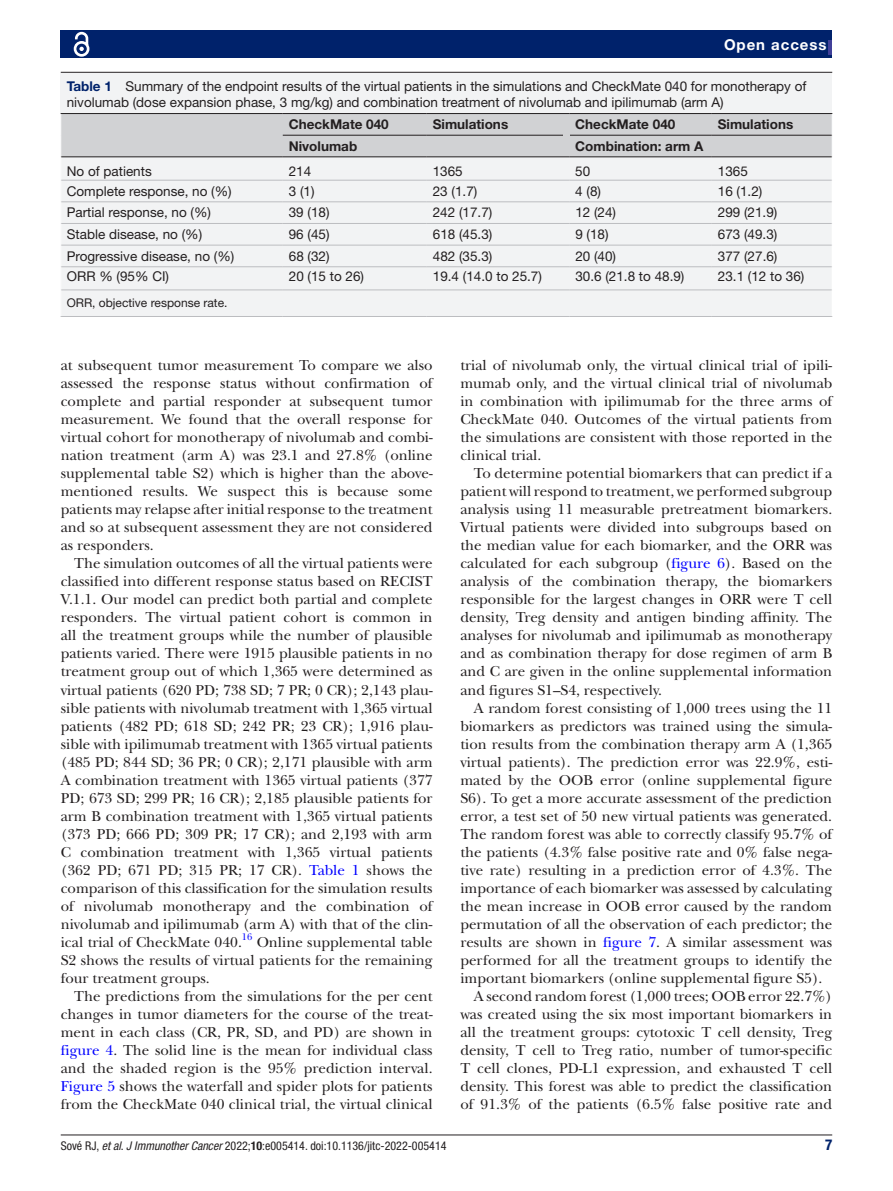
<style>
.page{position:relative;width:893px;height:1191px;background:#fff}
.page>*{position:absolute;margin:0;border:0;box-sizing:border-box;transform-origin:0 0}
.t1{font:15px/18px "New Baskerville";color:#231f20;text-align:justify}
.t2{font:700 15px "Helvetica Neue LT Std";letter-spacing:.065em;color:#fff}
.t3{font:700 condensed 15px "Helvetica Neue LT Std";color:#00226b}
.t4{font:13.5px/16.5px "Helvetica Neue LT Std";color:#231f20}
.t5{font:700 13.5px "Helvetica Neue LT Std";color:#231f20}
.t6{font:condensed 12px "Helvetica Neue LT Std";color:#231f20}
.t7{font:12px "Helvetica Neue LT Std";color:#231f20}
.t8{font:9.9px "New Baskerville";color:#00f}
.s1{font-weight:700;color:#00226b}
.s2{color:#00f}
.s3{font-style:italic}
.s4{font-weight:700}
</style>
<div class="page">
<hr style="left:61px;top:1134px;width:771px;height:1px;background:#231f20">
<div style="left:61px;top:31px;width:771px;height:27px;background:#00226b"></div>
<hr style="left:828px;top:40px;width:4px;height:15px;background:#414099">
<svg style="left:73px;top:31px;width:17px;height:26px"></svg>
<div style="left:61px;top:73px;width:771px;height:244px;background:#f2f3f4"></div>
<hr style="left:61px;top:72px;width:771px;height:1px;background:#231f20">
<hr style="left:61px;top:113px;width:222px;height:1px;background:#231f20">
<hr style="left:283px;top:113px;width:144px;height:1px;background:#231f20">
<hr style="left:427px;top:113px;width:142px;height:1px;background:#231f20">
<hr style="left:569px;top:113px;width:143px;height:1px;background:#231f20">
<hr style="left:712px;top:113px;width:120px;height:1px;background:#231f20">
<hr style="left:61px;top:316px;width:222px;height:1px;background:#bcbdc0">
<hr style="left:283px;top:316px;width:144px;height:1px;background:#bcbdc0">
<hr style="left:427px;top:316px;width:142px;height:1px;background:#bcbdc0">
<hr style="left:569px;top:316px;width:143px;height:1px;background:#bcbdc0">
<hr style="left:712px;top:316px;width:120px;height:1px;background:#bcbdc0">
<svg style="left:60px;top:114px;width:773px;height:177px"></svg>
<p class="t2" style="left:724px;top:35px;width:104px">Open access</p>
<p class="t4" style="left:67px;top:77px;width:741px"><span class="s1">Table 1</span> Summary of the endpoint results of the virtual patients in the simulations and CheckMate 040 for monotherapy of nivolumab (dose expansion phase, 3 mg/kg) and combination treatment of nivolumab and ipilimumab (arm A)</p>
<p class="t5" style="left:289px;top:116px;width:102px">CheckMate 040</p>
<p class="t5" style="left:433px;top:116px;width:77px">Simulations</p>
<p class="t5" style="left:575px;top:116px;width:102px">CheckMate 040</p>
<p class="t5" style="left:718px;top:116px;width:77px">Simulations</p>
<p class="t5" style="left:289px;top:138px;width:70px">Nivolumab</p>
<p class="t5" style="left:575px;top:138px;width:130px">Combination: arm A</p>
<p class="t4" style="left:67px;top:162px;width:87px">No of patients</p>
<p class="t4" style="left:289px;top:162px;width:24px">214</p>
<p class="t4" style="left:433px;top:162px;width:32px">1365</p>
<p class="t4" style="left:575px;top:162px;width:17px">50</p>
<p class="t4" style="left:718px;top:162px;width:32px">1365</p>
<p class="t4" style="left:67px;top:183px;width:167px">Complete response, no (%)</p>
<p class="t4" style="left:289px;top:183px;width:27px">3 (1)</p>
<p class="t4" style="left:433px;top:183px;width:46px">23 (1.7)</p>
<p class="t4" style="left:575px;top:183px;width:27px">4 (8)</p>
<p class="t4" style="left:718px;top:183px;width:46px">16 (1.2)</p>
<p class="t4" style="left:67px;top:204px;width:146px">Partial response, no (%)</p>
<p class="t4" style="left:289px;top:204px;width:42px">39 (18)</p>
<p class="t4" style="left:433px;top:204px;width:61px">242 (17.7)</p>
<p class="t4" style="left:575px;top:204px;width:42px">12 (24)</p>
<p class="t4" style="left:718px;top:204px;width:61px">299 (21.9)</p>
<p class="t4" style="left:67px;top:226px;width:137px">Stable disease, no (%)</p>
<p class="t4" style="left:289px;top:226px;width:42px">96 (45)</p>
<p class="t4" style="left:433px;top:226px;width:61px">618 (45.3)</p>
<p class="t4" style="left:575px;top:226px;width:35px">9 (18)</p>
<p class="t4" style="left:718px;top:226px;width:61px">673 (49.3)</p>
<p class="t4" style="left:67px;top:247px;width:169px">Progressive disease, no (%)</p>
<p class="t4" style="left:289px;top:247px;width:42px">68 (32)</p>
<p class="t4" style="left:433px;top:247px;width:61px">482 (35.3)</p>
<p class="t4" style="left:575px;top:247px;width:42px">20 (40)</p>
<p class="t4" style="left:718px;top:247px;width:61px">377 (27.6)</p>
<p class="t4" style="left:67px;top:268px;width:104px">ORR % (95% CI)</p>
<p class="t4" style="left:289px;top:268px;width:77px">20 (15 to 26)</p>
<p class="t4" style="left:433px;top:268px;width:111px">19.4 (14.0 to 25.7)</p>
<p class="t4" style="left:575px;top:268px;width:111px">30.6 (21.8 to 48.9)</p>
<p class="t4" style="left:718px;top:268px;width:88px">23.1 (12 to 36)</p>
<p class="t7" style="left:67px;top:296px;width:162px">ORR, objective response rate.</p>
<p class="t1" style="left:61px;top:356px;width:373px">at subsequent tumor measurement To compare we also assessed the response status without confirmation of complete and partial responder at subsequent tumor measurement. We found that the overall response for virtual cohort for monotherapy of nivolumab and combi&shy;nation treatment (arm A) was 23.1 and 27.8% (online supplemental table S2) which is higher than the above&shy;mentioned results. We suspect this is because some patients may relapse after initial response to the treatment and so at subsequent assessment they are not considered as responders.</p>
<p class="t1" style="left:61px;top:554px;width:373px;text-indent:14px">The simulation outcomes of all the virtual patients were classified into different response status based on RECIST V.1.1. Our model can predict both partial and complete responders. The virtual patient cohort is common in all the treatment groups while the number of plausible patients varied. There were 1915 plausible patients in no treatment group out of which 1,365 were determined as virtual patients (620 PD; 738 SD; 7 PR; 0 CR); 2,143 plau&shy;sible patients with nivolumab treatment with 1,365 virtual patients (482 PD; 618 SD; 242 PR; 23 CR); 1,916 plau&shy;sible with ipilimumab treatment with 1365 virtual patients (485 PD; 844 SD; 36 PR; 0 CR); 2,171 plausible with arm A combination treatment with 1365 virtual patients (377<br>PD; 673 SD; 299 PR; 16 CR); 2,185 plausible patients for arm B combination treatment with 1,365 virtual patients (373 PD; 666 PD; 309 PR; 17 CR); and 2,193 with arm C combination treatment with 1,365 virtual patients (362 PD; 671 PD; 315 PR; 17 CR). <span class="s2">Table 1</span> shows the comparison of this classification for the simulation results of nivolumab monotherapy and the combination of nivolumab and ipilimumab (arm A) with that of the clin&shy;ical trial of CheckMate 040.</p>
<p class="t8" style="left:242px;top:931px;width:12px">16</p>
<p class="t1" style="left:61px;top:933px;width:373px;text-indent:196px">Online supplemental table S2 shows the results of virtual patients for the remaining four treatment groups.</p>
<p class="t1" style="left:61px;top:987px;width:373px;text-indent:13px">The predictions from the simulations for the per cent changes in tumor diameters for the course of the treat&shy;ment in each class (CR, PR, SD, and PD) are shown in <span class="s2">figure 4</span>. The solid line is the mean for individual class and the shaded region is the 95% prediction interval.<br><span class="s2">Figure 5</span> shows the waterfall and spider plots for patients from the CheckMate 040 clinical trial, the virtual clinical</p>
<p class="t1" style="left:460px;top:356px;width:373px">trial of nivolumab only, the virtual clinical trial of ipili&shy;mumab only, and the virtual clinical trial of nivolumab in combination with ipilimumab for the three arms of CheckMate 040. Outcomes of the virtual patients from the simulations are consistent with those reported in the clinical trial.</p>
<p class="t1" style="left:460px;top:464px;width:373px;text-indent:14px">To determine potential biomarkers that can predict if a patient will respond to treatment, we performed subgroup analysis using 11 measurable pretreatment biomarkers.<br>Virtual patients were divided into subgroups based on the median value for each biomarker, and the ORR was calculated for each subgroup (<span class="s2">figure 6</span>). Based on the analysis of the combination therapy, the biomarkers responsible for the largest changes in ORR were T cell density, Treg density and antigen binding affinity. The analyses for nivolumab and ipilimumab as monotherapy and as combination therapy for dose regimen of arm B and C are given in the online supplemental information and figures S1–S4, respectively.</p>
<p class="t1" style="left:474px;top:699px;width:360px">A random forest consisting of 1,000 trees using the 11</p>
<p class="t1" style="left:460px;top:717px;width:373px">biomarkers as predictors was trained using the simula-</p>
<p class="t1" style="left:460px;top:735px;width:373px">tion results from the combination therapy arm A (1,365</p>
<p class="t1" style="left:460px;top:753px;width:373px">virtual patients). The prediction error was 22.9%, esti-</p>
<p class="t1" style="left:460px;top:771px;width:373px">mated by the OOB error (online supplemental figure</p>
<p class="t1" style="left:460px;top:789px;width:373px">S6). To get a more accurate assessment of the prediction</p>
<p class="t1" style="left:460px;top:807px;width:373px">error, a test set of 50 new virtual patients was generated.</p>
<p class="t1" style="left:460px;top:825px;width:373px">The random forest was able to correctly classify 95.7% of</p>
<p class="t1" style="left:460px;top:843px;width:373px">the patients (4.3% false positive rate and 0% false nega-</p>
<p class="t1" style="left:460px;top:861px;width:373px">tive rate) resulting in a prediction error of 4.3%. The</p>
<p class="t1" style="left:460px;top:879px;width:373px">importance of each biomarker was assessed by calculating</p>
<p class="t1" style="left:460px;top:897px;width:373px">the mean increase in OOB error caused by the random</p>
<p class="t1" style="left:460px;top:915px;width:373px">permutation of all the observation of each predictor; the</p>
<p class="t1" style="left:460px;top:933px;width:373px">results are shown in <span class="s2">figure 7</span>. A similar assessment was</p>
<p class="t1" style="left:460px;top:951px;width:373px">performed for all the treatment groups to identify the</p>
<p class="t1" style="left:460px;top:969px;width:364px">important biomarkers (online supplemental figure S5).</p>
<p class="t1" style="left:474px;top:987px;width:360px">A second random forest (1,000 trees; OOB error 22.7%)</p>
<p class="t1" style="left:460px;top:1005px;width:373px">was created using the six most important biomarkers in</p>
<p class="t1" style="left:460px;top:1023px;width:373px">all the treatment groups: cytotoxic T cell density, Treg</p>
<p class="t1" style="left:460px;top:1041px;width:373px">density, T cell to Treg ratio, number of tumor-specific</p>
<p class="t1" style="left:460px;top:1059px;width:373px">T cell clones, PD-L1 expression, and exhausted T cell</p>
<p class="t1" style="left:460px;top:1077px;width:373px">density. This forest was able to predict the classification</p>
<p class="t1" style="left:460px;top:1095px;width:373px">of 91.3% of the patients (6.5% false positive rate and</p>
<p class="t6" style="left:61px;top:1138px;width:387px">Sové RJ, <span class="s3">et al</span>. <span class="s3">J Immunother Cancer</span> 2022;<span class="s4">10</span>:e005414. doi:10.1136/jitc-2022-005414</p>
<p class="t3" style="left:825px;top:1135px;width:9px">7</p>
</div>
